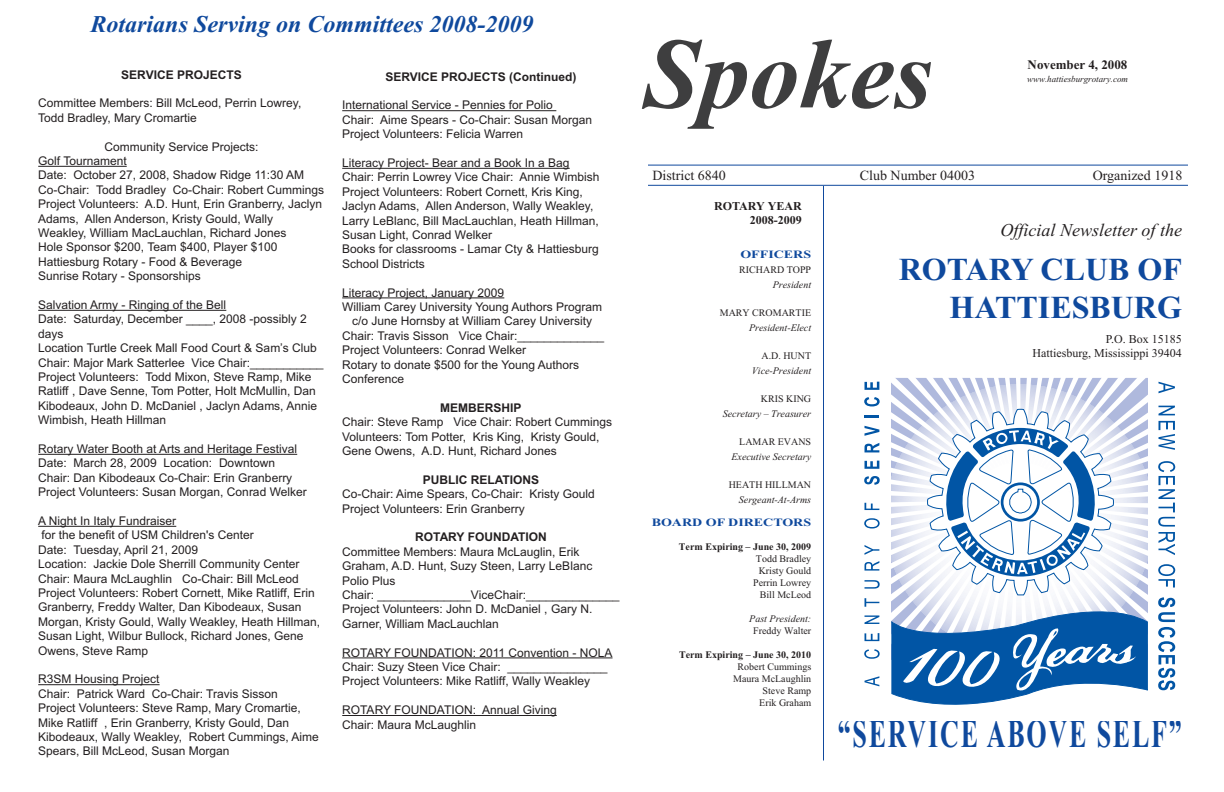
<style>
.page{position:relative;width:1224px;height:792px;background:#fff}
.page>*{position:absolute;margin:0;border:0;box-sizing:border-box;transform-origin:0 0}
.t1{font:italic 700 100px "Times New Roman";color:#3e3e3f}
.t2{font:700 40px "Times New Roman";letter-spacing:.07em;color:#0f499d;scale:.65 1}
.t3{font:700 32px/38.4px "Times New Roman";color:#0f499d;text-align:right}
.t4{font:italic 700 24px "Times New Roman";color:#0f499d}
.t5{font:italic 18px "Times New Roman";color:#231f20}
.t6{font:14px "Times New Roman";color:#231f20}
.t7{font:700 13px "Times New Roman";color:#231f20}
.t8{font:12px/14.4px "Arial";color:#231f20}
.t9{font:700 12px "Arial";color:#231f20}
.t10{font:12px/14.4px "Times New Roman";color:#231f20;text-align:right}
.t11{font:700 12px/14.4px "Times New Roman";color:#231f20;text-align:right}
.t12{font:700 11.2px "Times New Roman";color:#0f499d;scale:1.25 1}
.t13{font:10px/12px "Times New Roman";color:#231f20;text-align:right}
.t14{font:italic 10px "Times New Roman";color:#231f20}
.t15{font:700 10px "Times New Roman";color:#231f20}
.t16{font:italic 9px "Times New Roman";color:#231f20}
</style>
<div class="page">
<hr style="left:648px;top:165px;width:540px;height:1px;background:#0f499d">
<hr style="left:648px;top:185px;width:540px;height:1px;background:#0f499d">
<hr style="left:823px;top:186px;width:1px;height:574px;background:#0f499d">
<svg style="left:864px;top:378px;width:312px;height:327px"></svg>
<hr style="left:38px;top:166px;width:89px;height:1px;background:#231f20">
<hr style="left:38px;top:310px;width:188px;height:1px;background:#231f20">
<hr style="left:38px;top:454px;width:259px;height:1px;background:#231f20">
<hr style="left:38px;top:526px;width:138px;height:1px;background:#231f20">
<hr style="left:38px;top:684px;width:122px;height:1px;background:#231f20">
<hr style="left:342px;top:110px;width:214px;height:1px;background:#231f20">
<hr style="left:342px;top:168px;width:228px;height:1px;background:#231f20">
<hr style="left:342px;top:297px;width:162px;height:1px;background:#231f20">
<hr style="left:342px;top:657px;width:271px;height:1px;background:#231f20">
<hr style="left:342px;top:715px;width:215px;height:1px;background:#231f20">
<h3 class="t4" style="left:91px;top:9px;width:444px">Rotarians Serving on Committees 2008-2009</h3>
<p class="t9" style="left:121px;top:67px;width:122px">SERVICE PROJECTS</p>
<p class="t8" style="left:38px;top:96px;width:265px">Committee Members: Bill McLeod, Perrin Lowrey,<br>Todd Bradley, Mary Cromartie</p>
<p class="t8" style="left:38px;top:139px;width:287px;text-indent:66px">Community Service Projects:<br>Golf Tournament<br>Date: October 27, 2008, Shadow Ridge 11:30 AM Co-Chair: Todd Bradley Co-Chair: Robert Cummings Project Volunteers: A.D. Hunt, Erin Granberry, Jaclyn Adams, Allen Anderson, Kristy Gould, Wally Weakley, William MacLauchlan, Richard Jones<br>Hole Sponsor $200, Team $400, Player $100<br>Hattiesburg Rotary - Food &amp; Beverage<br>Sunrise Rotary - Sponsorships</p>
<p class="t8" style="left:38px;top:298px;width:287px">Salvation Army - Ringing of the Bell<br>Date: Saturday, December ____, 2008 -possibly 2 days<br>Location Turtle Creek Mall Food Court &amp; Sam’s Club Chair: Major Mark Satterlee Vice Chair:___________ Project Volunteers: Todd Mixon, Steve Ramp, Mike Ratliff , Dave Senne, Tom Potter, Holt McMullin, Dan Kibodeaux, John D. McDaniel , Jaclyn Adams, Annie Wimbish, Heath Hillman</p>
<p class="t8" style="left:38px;top:442px;width:270px">Rotary Water Booth at Arts and Heritage Festival Date: March 28, 2009 Location: Downtown Chair: Dan Kibodeaux Co-Chair: Erin Granberry Project Volunteers: Susan Morgan, Conrad Welker</p>
<p class="t8" style="left:38px;top:514px;width:283px">A Night In Italy Fundraiser<br>for the benefit of USM Children's Center<br>Date: Tuesday, April 21, 2009<br>Location: Jackie Dole Sherrill Community Center Chair: Maura McLaughlin Co-Chair: Bill McLeod Project Volunteers: Robert Cornett, Mike Ratliff, Erin Granberry, Freddy Walter, Dan Kibodeaux, Susan Morgan, Kristy Gould, Wally Weakley, Heath Hillman, Susan Light, Wilbur Bullock, Richard Jones, Gene Owens, Steve Ramp</p>
<p class="t8" style="left:38px;top:672px;width:282px">R3SM Housing Project<br>Chair: Patrick Ward Co-Chair: Travis Sisson<br>Project Volunteers: Steve Ramp, Mary Cromartie, Mike Ratliff , Erin Granberry, Kristy Gould, Dan Kibodeaux, Wally Weakley, Robert Cummings, Aime Spears, Bill McLeod, Susan Morgan</p>
<p class="t9" style="left:385px;top:69px;width:193px">SERVICE PROJECTS (Continued)</p>
<p class="t8" style="left:342px;top:98px;width:252px">International Service - Pennies for Polio<br>Chair: Aime Spears - Co-Chair: Susan Morgan<br>Project Volunteers: Felicia Warren</p>
<p class="t8" style="left:342px;top:156px;width:259px">Literacy Project- Bear and a Book In a Bag Chair: Perrin Lowrey Vice Chair: Annie Wimbish Project Volunteers: Robert Cornett, Kris King, Jaclyn Adams, Allen Anderson, Wally Weakley, Larry LeBlanc, Bill MacLauchlan, Heath Hillman, Susan Light, Conrad Welker<br>Books for classrooms - Lamar Cty &amp; Hattiesburg School Districts</p>
<p class="t8" style="left:342px;top:285px;width:164px">Literacy Project, January 2009</p>
<p class="t8" style="left:342px;top:300px;width:262px">William Carey University Young Authors Program</p>
<p class="t8" style="left:352px;top:314px;width:242px">c/o June Hornsby at William Carey University</p>
<p class="t8" style="left:342px;top:329px;width:263px">Chair: Travis Sisson Vice Chair:_____________</p>
<p class="t8" style="left:342px;top:343px;width:185px">Project Volunteers: Conrad Welker</p>
<p class="t8" style="left:342px;top:357px;width:238px">Rotary to donate $500 for the Young Authors</p>
<p class="t8" style="left:342px;top:372px;width:64px">Conference</p>
<p class="t9" style="left:440px;top:401px;width:83px">MEMBERSHIP</p>
<p class="t8" style="left:342px;top:415px;width:271px">Chair: Steve Ramp Vice Chair: Robert Cummings<br>Volunteers: Tom Potter, Kris King, Kristy Gould,<br>Gene Owens, A.D. Hunt, Richard Jones</p>
<p class="t9" style="left:423px;top:473px;width:118px">PUBLIC RELATIONS</p>
<p class="t8" style="left:342px;top:487px;width:254px">Co-Chair: Aime Spears, Co-Chair: Kristy Gould<br>Project Volunteers: Erin Granberry</p>
<p class="t9" style="left:415px;top:530px;width:133px">ROTARY FOUNDATION</p>
<p class="t8" style="left:342px;top:545px;width:279px">Committee Members: Maura McLauglin, Erik Graham, A.D. Hunt, Suzy Steen, Larry LeBlanc Polio Plus<br>Chair: ______________ViceChair:______________ Project Volunteers: John D. McDaniel , Gary N.<br>Garner, William MacLauchlan</p>
<p class="t8" style="left:342px;top:645px;width:272px">ROTARY FOUNDATION: 2011 Convention - NOLA<br>Chair: Suzy Steen Vice Chair: _______________<br>Project Volunteers: Mike Ratliff, Wally Weakley</p>
<p class="t8" style="left:342px;top:703px;width:216px">ROTARY FOUNDATION: Annual Giving<br>Chair: Maura McLaughlin</p>
<h1 class="t1" style="left:644px;top:14px;width:290px">Spokes</h1>
<p class="t7" style="left:1028px;top:57px;width:101px">November 4, 2008</p>
<p class="t16" style="left:1027px;top:73px;width:103px">www.hattiesburgrotary.com</p>
<p class="t6" style="left:652px;top:167px;width:75px">District 6840</p>
<p class="t6" style="left:860px;top:167px;width:117px">Club Number 04003</p>
<p class="t6" style="left:1093px;top:167px;width:91px">Organized 1918</p>
<p class="t11" style="left:714px;top:199px;width:89px">ROTARY YEAR<br>2008-2009</p>
<h3 class="t5" style="left:1001px;top:220px;width:183px">Official Newsletter of the</h3>
<h3 class="t3" style="left:899px;top:250px;width:285px">ROTARY CLUB OF<br>HATTIESBURG</h3>
<p class="t10" style="left:1033px;top:331px;width:151px">P.O. Box 15185<br>Hattiesburg, Mississippi 39404</p>
<p class="t12" style="left:740px;top:248px;width:58px">OFFICERS</p>
<p class="t13" style="left:739px;top:264px;width:73px">RICHARD TOPP</p>
<p class="t14" style="left:773px;top:279px;width:40px">President</p>
<p class="t13" style="left:720px;top:307px;width:93px">MARY CROMARTIE</p>
<p class="t14" style="left:749px;top:322px;width:64px">President-Elect</p>
<p class="t13" style="left:761px;top:350px;width:51px">A.D. HUNT</p>
<p class="t14" style="left:752px;top:365px;width:61px">Vice-President</p>
<p class="t13" style="left:761px;top:393px;width:52px">KRIS KING</p>
<p class="t14" style="left:723px;top:408px;width:90px">Secretary – Treasurer</p>
<p class="t13" style="left:739px;top:436px;width:73px">LAMAR EVANS</p>
<p class="t14" style="left:732px;top:451px;width:81px">Executive Secretary</p>
<p class="t13" style="left:729px;top:479px;width:84px">HEATH HILLMAN</p>
<p class="t14" style="left:739px;top:494px;width:74px">Sergeant-At-Arms</p>
<p class="t12" style="left:652px;top:516px;width:129px">BOARD OF DIRECTORS</p>
<p class="t15" style="left:679px;top:541px;width:134px">Term Expiring – June 30, 2009</p>
<p class="t13" style="left:753px;top:553px;width:60px">Todd Bradley<br>Kristy Gould<br>Perrin Lowrey<br>Bill McLeod</p>
<p class="t14" style="left:749px;top:613px;width:63px">Past President:</p>
<p class="t13" style="left:753px;top:625px;width:60px">Freddy Walter</p>
<p class="t15" style="left:679px;top:649px;width:134px">Term Expiring – June 30, 2010</p>
<p class="t13" style="left:733px;top:661px;width:80px">Robert Cummings<br>Maura McLaughlin<br>Steve Ramp<br>Erik Graham</p>
<h2 class="t2" style="left:838px;top:710px;width:531px">“SERVICE ABOVE SELF”</h2>
</div>
